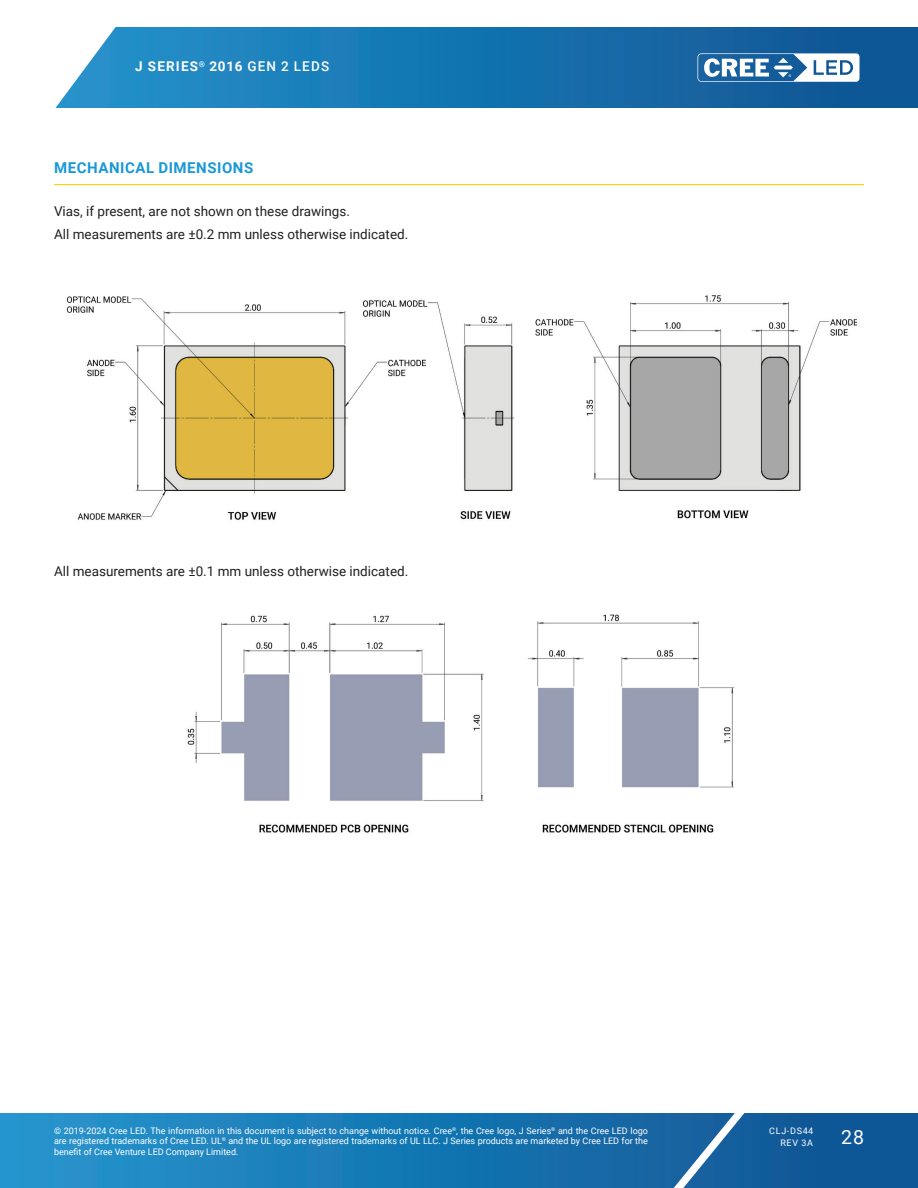
<style>
.page{position:relative;width:918px;height:1188px;background:#fff}
.page>*{position:absolute;margin:0;border:0;box-sizing:border-box;transform-origin:0 0}
.t1{font:19.5px "Roboto";color:#fff}
.Section_heading_with_rule{font:700 15px "Roboto";letter-spacing:.035em;color:#1a98d6}
.Text_justify{font:13.5px "Roboto";color:#231f20}
.t2{font:700 13.5px "Roboto";letter-spacing:.085em;color:#fff}
.t3{font:9px/10.8px "Roboto";color:#fff;text-align:justify}
.t4{font:9px/12px "Roboto";letter-spacing:.085em;color:#fff;text-align:right}
.s1{font-weight:500}
</style>
<div class="page">
<svg style="left:0;top:1113px;width:918px;height:75px;background:#1876b2"></svg>
<svg style="left:644px;top:1113px;width:117px;height:75px;background:#296da6"></svg>
<svg style="left:55px;top:27px;width:863px;height:81px;background:#2078b2"></svg>
<svg style="left:698px;top:53px;width:162px;height:29px"></svg>
<hr style="left:54px;top:184px;width:810px;height:1px;background:#fece08">
<img style="left:66px;top:295px;width:791px;height:225px">
<img style="left:187px;top:614px;width:547px;height:219px">
<h3 class="t2" style="left:135px;top:57px;width:195px">J SERIES<sup>®</sup> 2016 <span class="s1">GEN 2 LEDS</span></h3>
<p class="Section_heading_with_rule" style="left:54px;top:157px;width:201px">MECHANICAL DIMENSIONS</p>
<p class="Text_justify" style="left:54px;top:202px;width:297px">Vias, if present, are not shown on these drawings.</p>
<p class="Text_justify" style="left:54px;top:224px;width:356px">All measurements are ±0.2 mm unless otherwise indicated.</p>
<p class="Text_justify" style="left:54px;top:562px;width:356px">All measurements are ±0.1 mm unless otherwise indicated.</p>
<p class="t3" style="left:54px;top:1125px;width:595px">© 2019-2024 Cree LED. The information in this document is subject to change without notice. Cree<sup>®</sup>, the Cree logo, J Series<sup>®</sup> and the Cree LED logo are registered trademarks of Cree LED. UL<sup>®</sup> and the UL logo are registered trademarks of UL LLC. J Series products are marketed by Cree LED for the benefit of Cree Venture LED Company Limited.</p>
<p class="t4" style="left:769px;top:1124px;width:46px">CLJ-DS44<br>REV 3A</p>
<h1 class="t1" style="left:841px;top:1123px;width:24px">28</h1>
</div>
